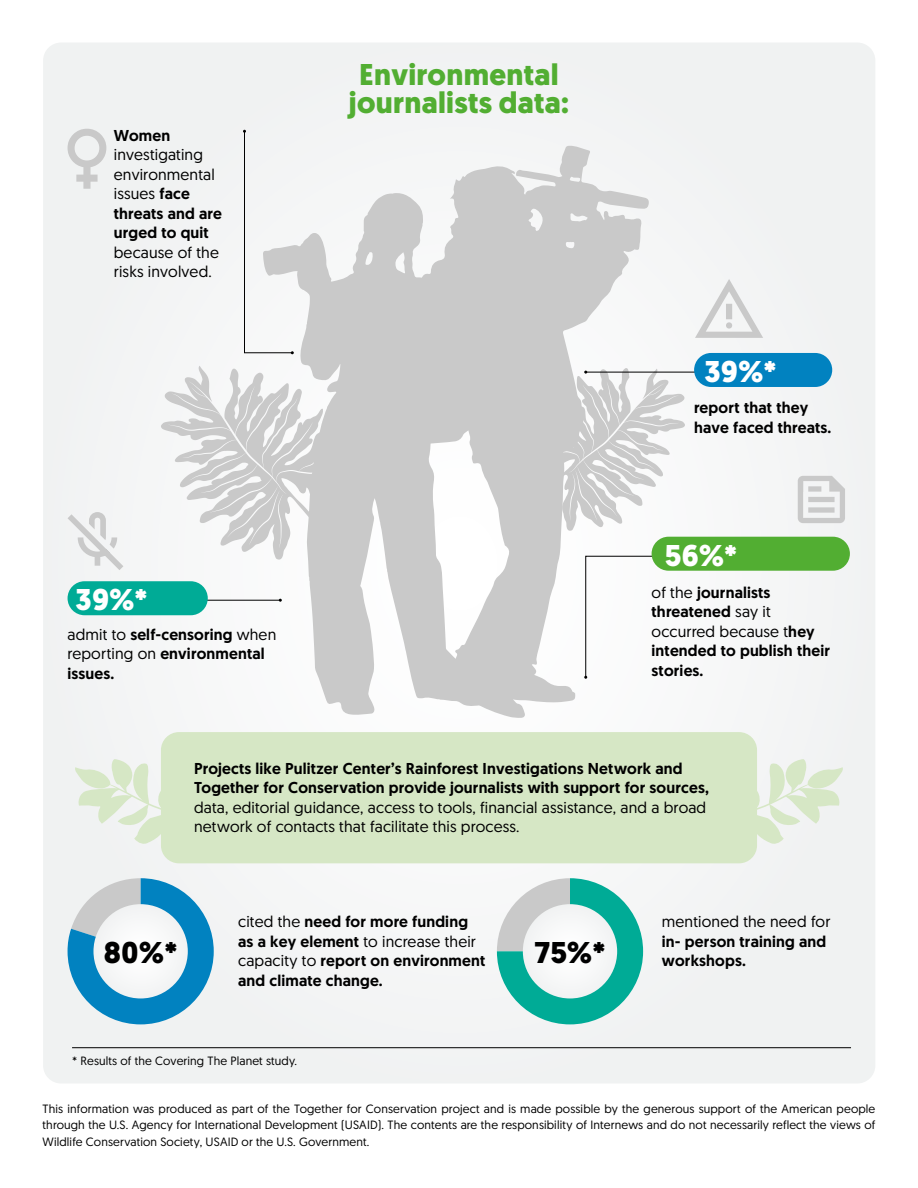
<style>
.page{position:relative;width:918px;height:1188px;background:#fff}
.page>*{position:absolute;margin:0;border:0;box-sizing:border-box;transform-origin:0 0}
.t1{font:700 30px/28.5px "Geomanist";letter-spacing:.01em;color:#52ae32;text-align:center}
.t2{font:700 30px "Geomanist";color:#fff}
.t3{font:700 30px "Geomanist";color:#000}
.t4{font:500 15.75px/19.5px "Geomanist";letter-spacing:.01em;color:#000}
.t5{font:15.75px/19.5px "Geomanist";letter-spacing:.01em;color:#000}
.t6{font:12px/16.5px "Geomanist";letter-spacing:.01em;color:#000;text-align:justify}
.s1{font-weight:500}
.s2{font-weight:400}
</style>
<div class="page">
<div style="left:43px;top:43px;width:832px;height:1040px;background:#f2f3f3"></div>
<svg style="left:263px;top:192px;width:126px;height:523px;fill:#c9c9c9"></svg>
<svg style="left:389px;top:146px;width:260px;height:572px;fill:#c9c9c9"></svg>
<div style="left:161px;top:732px;width:596px;height:131px;background:#d6e7c5;border-radius:18px"></div>
<svg style="left:74px;top:759px;width:87px;height:86px"></svg>
<svg style="left:757px;top:759px;width:87px;height:86px"></svg>
<svg style="left:161px;top:366px;width:208px;height:194px"></svg>
<hr style="left:77px;top:600px;width:203px;height:1px;background:#000">
<hr style="left:586px;top:372px;width:166px;height:1px;background:#000">
<svg style="left:499px;top:368px;width:186px;height:163px"></svg>
<svg style="left:243px;top:130px;width:51px;height:224px"></svg>
<svg style="left:584px;top:555px;width:95px;height:124px"></svg>
<div style="left:694px;top:353px;width:138px;height:34px;background:#0182c0;border-radius:17px"></div>
<div style="left:652px;top:537px;width:198px;height:34px;background:#52ae32;border-radius:17px"></div>
<svg style="left:68px;top:878px;width:146px;height:146px"></svg>
<svg style="left:497px;top:878px;width:146px;height:146px"></svg>
<div style="left:93px;top:904px;width:95px;height:94px;background:#f6f7f7;border-radius:47px"></div>
<div style="left:523px;top:904px;width:94px;height:94px;background:#f6f7f7;border-radius:47px"></div>
<svg style="left:695px;top:279px;width:68px;height:59px"></svg>
<div style="left:68px;top:581px;width:140px;height:34px;background:#00ab96;border-radius:17px"></div>
<svg style="left:68px;top:512px;width:55px;height:58px"></svg>
<svg style="left:798px;top:476px;width:47px;height:47px"></svg>
<svg style="left:68px;top:129px;width:38px;height:60px"></svg>
<hr style="left:72px;top:1047px;width:779px;height:1px;background:#000">
<p class="t4" style="left:114px;top:125px;width:58px">Women</p>
<p class="t5" style="left:114px;top:144px;width:109px">investigating environmental issues <span class="s1">face threats and are urged to quit</span></p>
<p class="t5" style="left:114px;top:242px;width:107px">because of the risks involved.</p>
<h1 class="t1" style="left:349px;top:60px;width:222px">Environmental journalists data:</h1>
<h1 class="t2" style="left:75px;top:579px;width:74px">39%*</h1>
<p class="t4" style="left:68px;top:624px;width:210px"><span class="s2">admit to</span> self-censoring <span class="s2">when reporting on</span> environmental issues.</p>
<h1 class="t2" style="left:704px;top:351px;width:74px">39%*</h1>
<p class="t4" style="left:694px;top:398px;width:139px">report that they have faced threats.</p>
<h1 class="t2" style="left:665px;top:535px;width:74px">56%*</h1>
<p class="t4" style="left:652px;top:582px;width:180px"><span class="s2">of the</span> journalists threatened <span class="s2">say it occurred because t</span>hey intended to publish their stories.</p>
<p class="t4" style="left:194px;top:758px;width:516px">Projects like Pulitzer Center’s Rainforest Investigations Network and<br>Together for Conservation provide journalists with support for sources,</p>
<p class="t5" style="left:194px;top:797px;width:514px">data, editorial guidance, access to tools, financial assistance, and a broad network of contacts that facilitate this process.</p>
<p class="t4" style="left:238px;top:912px;width:249px"><span class="s2">cited the</span> need for more funding as a key element <span class="s2">to increase their capacity to</span> report on environment and climate change.</p>
<p class="t5" style="left:662px;top:912px;width:170px">mentioned the need for</p>
<p class="t4" style="left:662px;top:931px;width:166px">in- person training and workshops.</p>
<h1 class="t3" style="left:104px;top:932px;width:75px">80%*</h1>
<h1 class="t3" style="left:534px;top:932px;width:73px">75%*</h1>
<p class="t6" style="left:72px;top:1052px;width:227px">* Results of the Covering The Planet study.</p>
<p class="t6" style="left:43px;top:1100px;width:834px">This information was produced as part of the Together for Conservation project and is made possible by the generous support of the American people through the U.S. Agency for International Development (USAID). The contents are the responsibility of Internews and do not necessarily reflect the views of Wildlife Conservation Society, USAID or the U.S. Government.</p>
</div>
